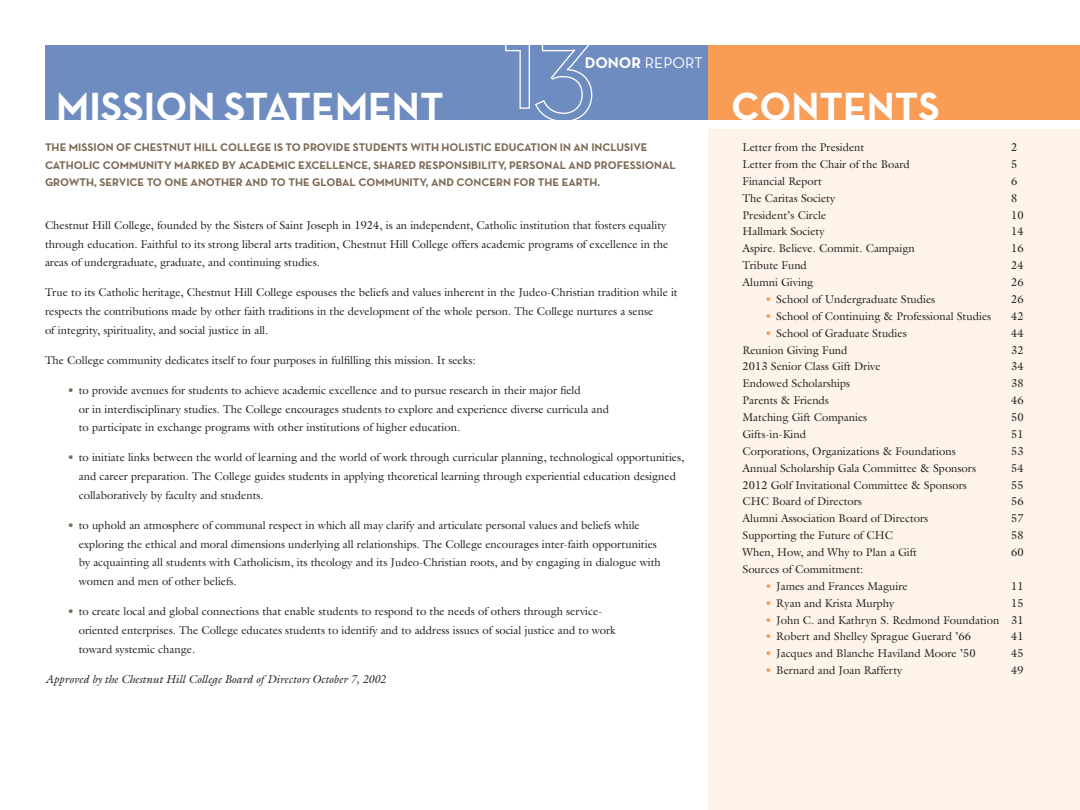
<style>
.page{position:relative;width:1080px;height:810px;background:#fff}
.page>*{position:absolute;margin:0;border:0;box-sizing:border-box;transform-origin:0 0}
.t1{font:700 40px "Neutraface Text";color:#fff}
.t2{font:15.75px "Neutraface Text";color:#fff}
.t3{font:11.25px/18.8px "Galliard";color:#231f20}
.t4{font:700 11.25px/17.5px "Neutraface Text";color:#7c6954}
.t5{font:italic 11.25px "Galliard";color:#231f20}
.s1{font-weight:700}
.s2{color:#f89c56}
.s3{color:#7c6954}
</style>
<div class="page">
<div style="left:709px;top:130px;width:371px;height:680px;background:#fef3e9"></div>
<div style="left:45px;top:45px;width:664px;height:74px;background:#6f8cc1"></div>
<div style="left:709px;top:45px;width:371px;height:74px;background:#f89c56"></div>
<svg style="left:505px;top:45px;width:87px;height:75px"></svg>
<h1 class="t1" style="left:56px;top:80px;width:389px">MISSION STATEMENT</h1>
<h2 class="t2" style="left:585px;top:53px;width:120px"><span class="s1">DONOR</span> REPORT</h2>
<h1 class="t1" style="left:731px;top:81px;width:210px">CONTENTS</h1>
<p class="t4" style="left:45px;top:138px;width:632px">THE MISSION OF CHESTNUT HILL COLLEGE IS TO PROVIDE STUDENTS WITH HOLISTIC EDUCATION IN AN INCLUSIVE<br>CATHOLIC COMMUNITY MARKED BY ACADEMIC EXCELLENCE, SHARED RESPONSIBILITY, PERSONAL AND PROFESSIONAL<br>GROWTH, SERVICE TO ONE ANOTHER AND TO THE GLOBAL COMMUNITY, AND CONCERN FOR THE EARTH.</p>
<p class="t3" style="left:742px;top:138px;width:123px">Letter from the President</p>
<p class="t3" style="left:1011px;top:138px;width:8px">2</p>
<p class="t3" style="left:742px;top:155px;width:169px">Letter from the Chair of the Board</p>
<p class="t3" style="left:1011px;top:155px;width:8px">5</p>
<p class="t3" style="left:742px;top:172px;width:81px">Financial Report</p>
<p class="t3" style="left:1011px;top:172px;width:8px">6</p>
<p class="t3" style="left:742px;top:188px;width:94px">The Caritas Society</p>
<p class="t3" style="left:1011px;top:188px;width:8px">8</p>
<p class="t3" style="left:742px;top:205px;width:85px">President’s Circle</p>
<p class="t3" style="left:1011px;top:205px;width:14px">10</p>
<p class="t3" style="left:742px;top:222px;width:84px">Hallmark Society</p>
<p class="t3" style="left:1011px;top:222px;width:14px">14</p>
<p class="t3" style="left:742px;top:239px;width:174px">Aspire. Believe. Commit. Campaign</p>
<p class="t3" style="left:1011px;top:239px;width:14px">16</p>
<p class="t3" style="left:742px;top:256px;width:66px">Tribute Fund</p>
<p class="t3" style="left:1011px;top:256px;width:14px">24</p>
<p class="t3" style="left:742px;top:273px;width:72px">Alumni Giving</p>
<p class="t3" style="left:1011px;top:273px;width:14px">26</p>
<p class="t3" style="left:765px;top:290px;width:172px"><span class="s2">•</span> School of Undergraduate Studies</p>
<p class="t3" style="left:1011px;top:290px;width:14px">26</p>
<p class="t3" style="left:765px;top:307px;width:228px"><span class="s2">•</span> School of Continuing &amp; Professional Studies</p>
<p class="t3" style="left:1011px;top:307px;width:14px">42</p>
<p class="t3" style="left:765px;top:323px;width:143px"><span class="s2">•</span> School of Graduate Studies</p>
<p class="t3" style="left:1011px;top:323px;width:14px">44</p>
<p class="t3" style="left:742px;top:340px;width:107px">Reunion Giving Fund</p>
<p class="t3" style="left:1011px;top:340px;width:14px">32</p>
<p class="t3" style="left:742px;top:357px;width:140px">2013 Senior Class Gift Drive</p>
<p class="t3" style="left:1011px;top:357px;width:14px">34</p>
<p class="t3" style="left:742px;top:374px;width:109px">Endowed Scholarships</p>
<p class="t3" style="left:1011px;top:374px;width:14px">38</p>
<p class="t3" style="left:742px;top:391px;width:88px">Parents &amp; Friends</p>
<p class="t3" style="left:1011px;top:391px;width:14px">46</p>
<p class="t3" style="left:742px;top:408px;width:126px">Matching Gift Companies</p>
<p class="t3" style="left:1011px;top:408px;width:14px">50</p>
<p class="t3" style="left:742px;top:425px;width:65px">Gifts-in-Kind</p>
<p class="t3" style="left:1011px;top:425px;width:14px">51</p>
<p class="t3" style="left:742px;top:442px;width:215px">Corporations, Organizations &amp; Foundations</p>
<p class="t3" style="left:1011px;top:442px;width:14px">53</p>
<p class="t3" style="left:742px;top:458px;width:235px">Annual Scholarship Gala Committee &amp; Sponsors</p>
<p class="t3" style="left:1011px;top:458px;width:14px">54</p>
<p class="t3" style="left:742px;top:475px;width:226px">2012 Golf Invitational Committee &amp; Sponsors</p>
<p class="t3" style="left:1011px;top:475px;width:14px">55</p>
<p class="t3" style="left:742px;top:492px;width:121px">CHC Board of Directors</p>
<p class="t3" style="left:1011px;top:492px;width:14px">56</p>
<p class="t3" style="left:742px;top:509px;width:187px">Alumni Association Board of Directors</p>
<p class="t3" style="left:1011px;top:509px;width:14px">57</p>
<p class="t3" style="left:742px;top:526px;width:152px">Supporting the Future of CHC</p>
<p class="t3" style="left:1011px;top:526px;width:14px">58</p>
<p class="t3" style="left:742px;top:543px;width:176px">When, How, and Why to Plan a Gift</p>
<p class="t3" style="left:1011px;top:543px;width:14px">60</p>
<p class="t3" style="left:742px;top:560px;width:122px">Sources of Commitment:</p>
<p class="t3" style="left:765px;top:577px;width:144px"><span class="s2">•</span> James and Frances Maguire</p>
<p class="t3" style="left:1011px;top:577px;width:14px">11</p>
<p class="t3" style="left:765px;top:593px;width:131px"><span class="s2">•</span> Ryan and Krista Murphy</p>
<p class="t3" style="left:1011px;top:593px;width:14px">15</p>
<p class="t3" style="left:765px;top:610px;width:260px"><span class="s2">•</span> John C. and Kathryn S. Redmond Foundation 31</p>
<p class="t3" style="left:765px;top:627px;width:208px"><span class="s2">•</span> Robert and Shelley Sprague Guerard ’66</p>
<p class="t3" style="left:1011px;top:627px;width:14px">41</p>
<p class="t3" style="left:765px;top:644px;width:212px"><span class="s2">•</span> Jacques and Blanche Haviland Moore ’50</p>
<p class="t3" style="left:1011px;top:644px;width:14px">45</p>
<p class="t3" style="left:765px;top:661px;width:139px"><span class="s2">•</span> Bernard and Joan Rafferty</p>
<p class="t3" style="left:1011px;top:661px;width:14px">49</p>
<p class="t3" style="left:45px;top:215px;width:625px">Chestnut Hill College, founded by the Sisters of Saint Joseph in 1924, is an independent, Catholic institution that fosters equality through education. Faithful to its strong liberal arts tradition, Chestnut Hill College offers academic programs of excellence in the areas of undergraduate, graduate, and continuing studies.</p>
<p class="t3" style="left:45px;top:283px;width:634px">True to its Catholic heritage, Chestnut Hill College espouses the beliefs and values inherent in the Judeo-Christian tradition while it respects the contributions made by other faith traditions in the development of the whole person. The College nurtures a sense<br>of integrity, spirituality, and social justice in all.</p>
<p class="t3" style="left:45px;top:350px;width:432px">The College community dedicates itself to four purposes in fulfilling this mission. It seeks:</p>
<p class="t3" style="left:79px;top:380px;width:532px;text-indent:-11px"><span class="s3">•</span> to provide avenues for students to achieve academic excellence and to pursue research in their major field<br>or in interdisciplinary studies. The College encourages students to explore and experience diverse curricula and to participate in exchange programs with other institutions of higher education.</p>
<p class="t3" style="left:79px;top:448px;width:607px;text-indent:-11px"><span class="s3">•</span> to initiate links between the world of learning and the world of work through curricular planning, technological opportunities, and career preparation. The College guides students in applying theoretical learning through experiential education designed collaboratively by faculty and students.</p>
<p class="t3" style="left:79px;top:515px;width:584px;text-indent:-11px"><span class="s3">•</span> to uphold an atmosphere of communal respect in which all may clarify and articulate personal values and beliefs while exploring the ethical and moral dimensions underlying all relationships. The College encourages inter-faith opportunities by acquainting all students with Catholicism, its theology and its Judeo-Christian roots, and by engaging in dialogue with women and men of other beliefs.</p>
<p class="t3" style="left:79px;top:602px;width:539px;text-indent:-11px"><span class="s3">•</span> to create local and global connections that enable students to respond to the needs of others through service&shy;oriented enterprises. The College educates students to identify and to address issues of social justice and to work toward systemic change.</p>
<p class="t5" style="left:45px;top:672px;width:342px">Approved by the Chestnut Hill College Board of Directors October 7, 2002</p>
</div>
